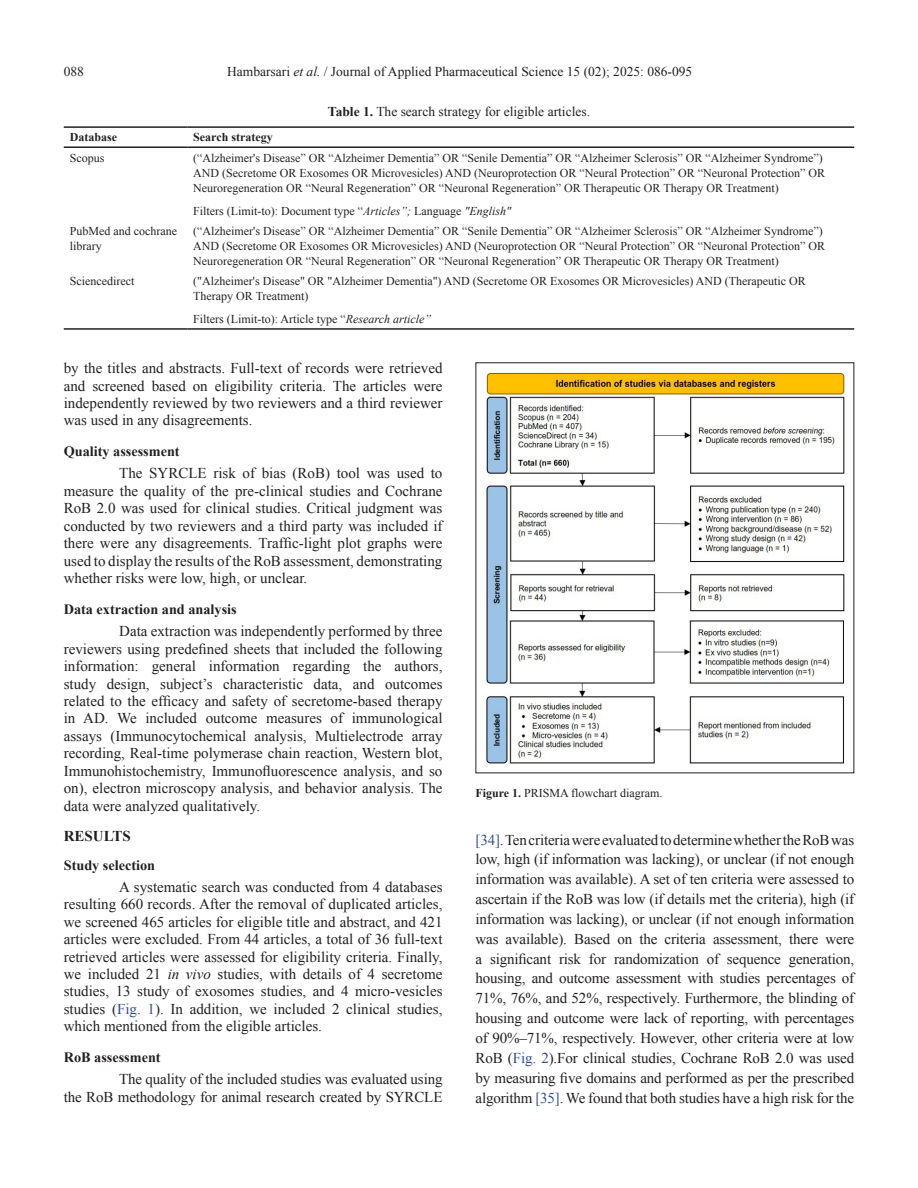
<style>
.page{position:relative;width:918px;height:1188px;background:#fff}
.page>*{position:absolute;margin:0;border:0;box-sizing:border-box;transform-origin:0 0}
.Para_Indent{font:15px/17.4px "Times New Roman";color:#231f20;text-align:justify}
.A_Head{font:700 15px "Times New Roman";color:#231f20}
.B_Head{font:700 14.25px "Times New Roman";color:#231f20}
.A_After_B{font:700 14.25px "Times New Roman";color:#231f20}
.Table_Caption{font:13.5px "Times New Roman";color:#231f20}
.Table_Text{font:12px/15px "Times New Roman";color:#231f20}
.Fig_Caption{font:12px "Times New Roman";color:#231f20}
.Table_Text-2{font:700 12px "Times New Roman";color:#231f20}
.s1{font-style:italic}
.s2{font-weight:700}
.s3{color:#304d94}
</style>
<div class="page">
<hr style="left:64px;top:126px;width:123px;height:2px;background:#231f20">
<hr style="left:187px;top:126px;width:667px;height:2px;background:#231f20">
<hr style="left:64px;top:146px;width:123px;height:2px;background:#231f20">
<hr style="left:187px;top:146px;width:667px;height:2px;background:#231f20">
<hr style="left:64px;top:328px;width:123px;height:2px;background:#231f20">
<hr style="left:187px;top:328px;width:667px;height:2px;background:#231f20">
<img style="left:486px;top:372px;width:359px;height:392px">
<p class="Table_Caption" style="left:64px;top:63px;width:22px">088</p>
<p class="Table_Caption" style="left:227px;top:63px;width:467px">Hambarsari <span class="s1">et al.</span> / Journal of Applied Pharmaceutical Science 15 (02); 2025: 086-095</p>
<p class="Table_Caption" style="left:328px;top:102px;width:264px"><span class="s2">Table 1.</span> The search strategy for eligible articles.</p>
<p class="Table_Text-2" style="left:70px;top:129px;width:49px">Database</p>
<p class="Table_Text-2" style="left:193px;top:129px;width:81px">Search strategy</p>
<p class="Table_Text" style="left:70px;top:151px;width:36px">Scopus</p>
<p class="Table_Text" style="left:193px;top:151px;width:633px">(“Alzheimer's Disease” OR “Alzheimer Dementia” OR “Senile Dementia” OR “Alzheimer Sclerosis” OR “Alzheimer Syndrome”)<br>AND (Secretome OR Exosomes OR Microvesicles) AND (Neuroprotection OR “Neural Protection” OR “Neuronal Protection” OR<br>Neuroregeneration OR “Neural Regeneration” OR “Neuronal Regeneration” OR Therapeutic OR Therapy OR Treatment)</p>
<p class="Table_Text" style="left:193px;top:203px;width:320px">Filters (Limit-to): Document type “<span class="s1">Articles”;</span> Language <span class="s1">"English"</span></p>
<p class="Table_Text" style="left:70px;top:223px;width:109px">PubMed and cochrane library</p>
<p class="Table_Text" style="left:193px;top:223px;width:633px">(“Alzheimer's Disease” OR “Alzheimer Dementia” OR “Senile Dementia” OR “Alzheimer Sclerosis” OR “Alzheimer Syndrome”)<br>AND (Secretome OR Exosomes OR Microvesicles) AND (Neuroprotection OR “Neural Protection” OR “Neuronal Protection” OR<br>Neuroregeneration OR “Neural Regeneration” OR “Neuronal Regeneration” OR Therapeutic OR Therapy OR Treatment)</p>
<p class="Table_Text" style="left:70px;top:274px;width:66px">Sciencedirect</p>
<p class="Table_Text" style="left:193px;top:274px;width:614px">("Alzheimer's Disease" OR "Alzheimer Dementia") AND (Secretome OR Exosomes OR Microvesicles) AND (Therapeutic OR<br>Therapy OR Treatment)</p>
<p class="Table_Text" style="left:193px;top:311px;width:239px">Filters (Limit-to): Article type “<span class="s1">Research article”</span></p>
<p class="Para_Indent" style="left:64px;top:359px;width:380px">by the titles and abstracts. Full-text of records were retrieved and screened based on eligibility criteria. The articles were independently reviewed by two reviewers and a third reviewer was used in any disagreements.</p>
<p class="B_Head" style="left:64px;top:442px;width:117px">Quality assessment</p>
<p class="Para_Indent" style="left:64px;top:464px;width:380px;text-indent:56px">The SYRCLE risk of bias (RoB) tool was used to measure the quality of the pre-clinical studies and Cochrane RoB 2.0 was used for clinical studies. Critical judgment was conducted by two reviewers and a third party was included if there were any disagreements. Traffic-light plot graphs were used to display the results of the RoB assessment, demonstrating whether risks were low, high, or unclear.</p>
<p class="B_Head" style="left:64px;top:600px;width:174px">Data extraction and analysis</p>
<p class="Para_Indent" style="left:64px;top:622px;width:380px;text-indent:56px">Data extraction was independently performed by three reviewers using predefined sheets that included the following information: general information regarding the authors, study design, subject’s characteristic data, and outcomes related to the efficacy and safety of secretome-based therapy in AD. We included outcome measures of immunological assays (Immunocytochemical analysis, Multielectrode array recording, Real-time polymerase chain reaction, Western blot, Immunohistochemistry, Immunofluorescence analysis, and so on), electron microscopy analysis, and behavior analysis. The data were analyzed qualitatively.</p>
<p class="A_Head" style="left:64px;top:826px;width:68px">RESULTS</p>
<p class="A_After_B" style="left:64px;top:855px;width:93px">Study selection</p>
<p class="Para_Indent" style="left:64px;top:878px;width:380px;text-indent:56px">A systematic search was conducted from 4 databases resulting 660 records. After the removal of duplicated articles, we screened 465 articles for eligible title and abstract, and 421 articles were excluded. From 44 articles, a total of 36 full-text retrieved articles were assessed for eligibility criteria. Finally, we included 21 <span class="s1">in vivo</span> studies, with details of 4 secretome studies, 13 study of exosomes studies, and 4 micro-vesicles studies (<span class="s3">Fig. 1</span>). In addition, we included 2 clinical studies, which mentioned from the eligible articles.</p>
<p class="B_Head" style="left:64px;top:1048px;width:98px">RoB assessment</p>
<p class="Para_Indent" style="left:64px;top:1070px;width:380px;text-align:right">The quality of the included studies was evaluated using<br>the RoB methodology for animal research created by SYRCLE</p>
<p class="Fig_Caption" style="left:476px;top:785px;width:189px"><span class="s2">Figure 1.</span> PRISMA flowchart diagram.</p>
<p class="Para_Indent" style="left:476px;top:829px;width:380px;line-height:19.8px"><span class="s3">[34]</span>. Ten criteria were evaluated to determine whether the RoB was low, high (if information was lacking), or unclear (if not enough information was available). A set of ten criteria were assessed to ascertain if the RoB was low (if details met the criteria), high (if information was lacking), or unclear (if not enough information was available). Based on the criteria assessment, there were a significant risk for randomization of sequence generation, housing, and outcome assessment with studies percentages of 71%, 76%, and 52%, respectively. Furthermore, the blinding of housing and outcome were lack of reporting, with percentages of 90%–71%, respectively. However, other criteria were at low RoB (<span class="s3">Fig. 2</span>).For clinical studies, Cochrane RoB 2.0 was used by measuring five domains and performed as per the prescribed algorithm <span class="s3">[35]</span>. We found that both studies have a high risk for the</p>
</div>
